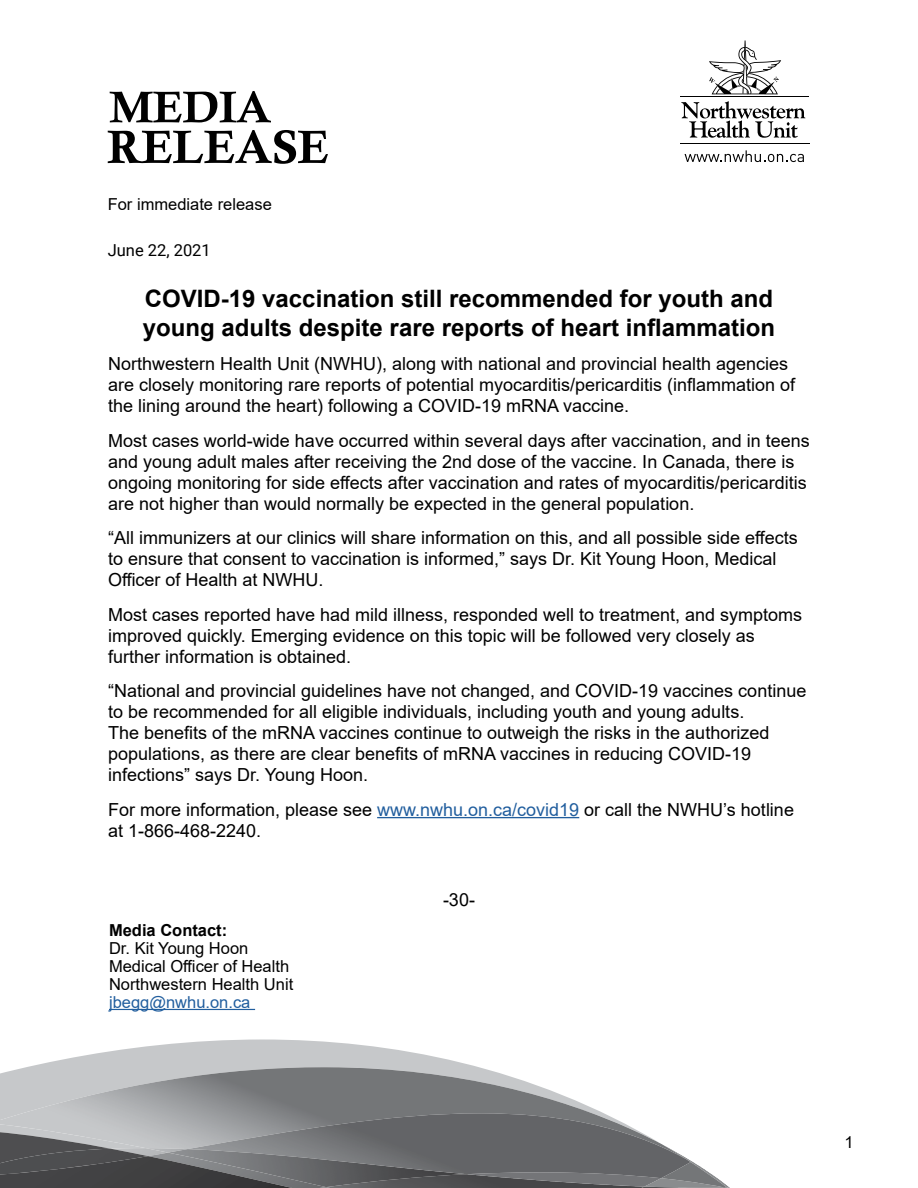
<style>
.page{position:relative;width:918px;height:1188px;background:#fff}
.page>*{position:absolute;margin:0;border:0;box-sizing:border-box;transform-origin:0 0}
.t1{font:700 24px/28.8px "Arial";color:#000}
.t2{font:18px/21px "Arial";color:#000}
.t3{font:16.5px/18px "Arial";color:#000}
.t4{font:16.5px "Arial";color:#215e9e}
.t5{font:700 16.5px "Arial";color:#000}
.t6{font:16.5px "Roboto";color:#000}
.s1{color:#215e9e}
</style>
<div class="page">
<svg style="left:28px;top:1040px;width:450px;height:27px;fill:#c6c8ca"></svg>
<img style="left:0;top:1067px;width:603px;height:62px">
<img style="left:661px;top:1162px;width:66px;height:25px">
<img style="left:644px;top:1187px;width:80px;height:1px">
<svg style="left:0;top:1129px;width:188px;height:27px;background:#949597"></svg>
<img style="left:644px;top:1178px;width:17px;height:9px">
<img style="left:188px;top:1113px;width:503px;height:65px">
<img style="left:0;top:1156px;width:303px;height:32px">
<img style="left:0;top:1160px;width:125px;height:17px">
<img style="left:326px;top:1174px;width:318px;height:14px">
<img style="left:168px;top:1149px;width:299px;height:38px">
<hr style="left:680px;top:144px;width:130px;height:1px;background:#000">
<svg style="left:685px;top:150px;width:119px;height:12px"></svg>
<svg style="left:681px;top:101px;width:124px;height:37px"></svg>
<hr style="left:680px;top:97px;width:129px;height:1px;background:#000">
<svg style="left:709px;top:41px;width:72px;height:54px"></svg>
<svg style="left:110px;top:91px;width:161px;height:31px"></svg>
<svg style="left:108px;top:130px;width:220px;height:34px"></svg>
<hr style="left:377px;top:817px;width:202px;height:1px;background:#215e9e">
<hr style="left:109px;top:1009px;width:146px;height:1px;background:#215e9e">
<p class="t3" style="left:108px;top:195px;width:166px">For immediate release</p>
<p class="t6" style="left:108px;top:239px;width:105px">June 22, 2021</p>
<h1 class="t1" style="left:143px;top:284px;width:634px">COVID-19 vaccination still recommended for youth and young adults despite rare reports of heart inflammation</h1>
<p class="t2" style="left:108px;top:353px;width:689px">Northwestern Health Unit (NWHU), along with national and provincial health agencies are closely monitoring rare reports of potential myocarditis/pericarditis (inflammation of the lining around the heart) following a COVID-19 mRNA vaccine.</p>
<p class="t2" style="left:108px;top:430px;width:703px">Most cases world-wide have occurred within several days after vaccination, and in teens and young adult males after receiving the 2nd dose of the vaccine. In Canada, there is ongoing monitoring for side effects after vaccination and rates of myocarditis/pericarditis are not higher than would normally be expected in the general population.</p>
<p class="t2" style="left:108px;top:527px;width:691px">“All immunizers at our clinics will share information on this, and all possible side effects to ensure that consent to vaccination is informed,” says Dr. Kit Young Hoon, Medical<br>Officer of Health at NWHU.</p>
<p class="t2" style="left:108px;top:604px;width:696px">Most cases reported have had mild illness, responded well to treatment, and symptoms improved quickly. Emerging evidence on this topic will be followed very closely as further information is obtained.</p>
<p class="t2" style="left:108px;top:680px;width:700px">“National and provincial guidelines have not changed, and COVID-19 vaccines continue to be recommended for all eligible individuals, including youth and young adults.<br>The benefits of the mRNA vaccines continue to outweigh the risks in the authorized populations, as there are clear benefits of mRNA vaccines in reducing COVID-19 infections” says Dr. Young Hoon.</p>
<p class="t2" style="left:108px;top:799px;width:687px">For more information, please see <span class="s1">www.nwhu.on.ca/covid19</span> or call the NWHU’s hotline at 1-866-468-2240.</p>
<p class="t5" style="left:109px;top:918px;width:120px">Media Contact:</p>
<p class="t3" style="left:109px;top:939px;width:186px">Dr. Kit Young Hoon<br>Medical Officer of Health<br>Northwestern Health Unit</p>
<p class="t4" style="left:109px;top:991px;width:143px">jbegg@nwhu.on.ca</p>
<p class="t2" style="left:443px;top:889px;width:34px">-30-</p>
<p class="t3" style="left:844px;top:1133px;width:11px">1</p>
</div>
